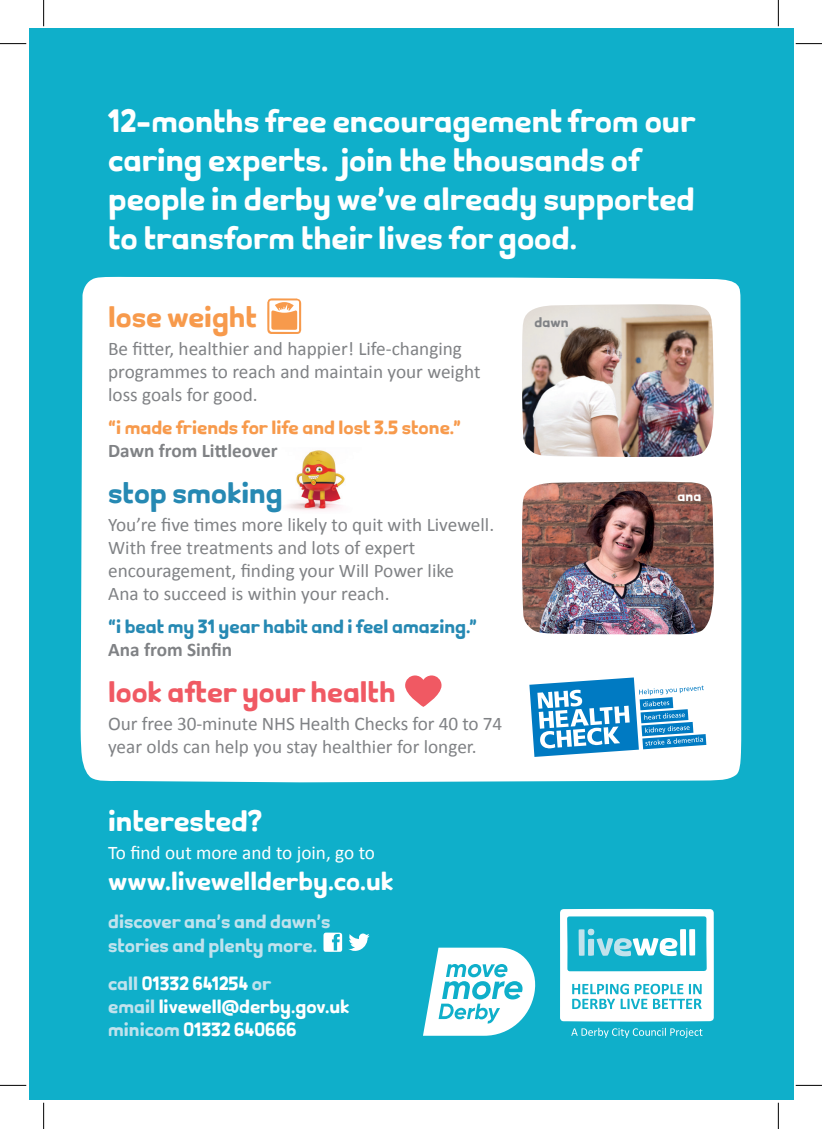
<style>
.page{position:relative;width:822px;height:1129px;background:#fff}
.page>*{position:absolute;margin:0;border:0;box-sizing:border-box;transform-origin:0 0}
.t1{font:32.38px/38.9px "byou";color:#fff}
.t2{font:29.75px "byou";color:#f05963}
.t3{font:29.75px "byou";color:#fff}
.t4{font:29.75px "byou";color:#2689b3}
.t5{font:29.75px "byou";color:#f79a4c}
.t6{font:26.25px "byou";color:#fff}
.t7{font:19.25px/23.1px "Calibri";color:#808285}
.t8{font:19.25px/23.1px "byou";color:#fff}
.t9{font:19.25px/23.1px "byou";color:#c0e2ed}
.t10{font:19.25px "byou";color:#f79a4c}
.t11{font:19.25px "byou";color:#2689b3}
.t12{font:700 19.25px "Calibri";color:#808285}
.t13{font:19.25px "Calibri";color:#fff}
.t14{font:14px "byou";color:#808285}
.t15{font:14px "byou";color:#fff}
.s1{color:#c0e2ed}
</style>
<div class="page">
<div style="left:29px;top:29px;width:764px;height:1071px;background:#0fafca"></div>
<svg style="left:571px;top:1028px;width:131px;height:10px"></svg>
<svg style="left:560px;top:909px;width:153px;height:113px"></svg>
<svg style="left:423px;top:948px;width:113px;height:88px"></svg>
<div style="left:81px;top:276px;width:660px;height:506px;background:#fff"></div>
<img style="left:521px;top:304px;width:192px;height:154px">
<svg style="left:267px;top:298px;width:34px;height:36px"></svg>
<img style="left:521px;top:482px;width:192px;height:153px">
<svg style="left:405px;top:675px;width:36px;height:32px"></svg>
<svg style="left:348px;top:933px;width:21px;height:18px"></svg>
<svg style="left:323px;top:933px;width:19px;height:19px"></svg>
<img style="left:277px;top:447px;width:85px;height:67px">
<svg style="left:529px;top:677px;width:177px;height:80px"></svg>
<svg style="left:0;top:43px;width:26px;height:1px"></svg>
<svg style="left:795px;top:43px;width:26px;height:1px"></svg>
<svg style="left:0;top:1085px;width:26px;height:1px"></svg>
<svg style="left:795px;top:1085px;width:26px;height:1px"></svg>
<svg style="left:43px;top:0;width:1px;height:26px"></svg>
<svg style="left:43px;top:1103px;width:1px;height:26px"></svg>
<svg style="left:777px;top:0;width:1px;height:26px"></svg>
<svg style="left:777px;top:1103px;width:1px;height:26px"></svg>
<h1 class="t1" style="left:108px;top:107px;width:588px">12-months free encouragement from our caring experts. Join the thousands of people in Derby we’ve already supported to transform their lives for good.</h1>
<h2 class="t5" style="left:108px;top:304px;width:150px">Lose weight</h2>
<p class="t7" style="left:108px;top:336px;width:374px">Be fitter, healthier and happier! Life-changing programmes to reach and maintain your weight loss goals for good.</p>
<p class="t10" style="left:108px;top:419px;width:354px">“I made friends for life and lost 3.5 stone.”</p>
<p class="t12" style="left:108px;top:439px;width:171px">Dawn from Littleover</p>
<h2 class="t4" style="left:108px;top:480px;width:176px">Stop Smoking</h2>
<p class="t7" style="left:108px;top:512px;width:387px">You’re five times more likely to quit with Livewell.<br>With free treatments and lots of expert encouragement, finding your Will Power like<br>Ana to succeed is within your reach.</p>
<p class="t11" style="left:108px;top:619px;width:370px">“I beat my 31 year habit and I feel amazing.”</p>
<p class="t12" style="left:108px;top:638px;width:125px">Ana from Sinfin</p>
<h2 class="t2" style="left:108px;top:679px;width:289px">Look after your health</h2>
<p class="t7" style="left:108px;top:711px;width:395px">Our free 30-minute NHS Health Checks for 40 to 74 year olds can help you stay healthier for longer.</p>
<h2 class="t3" style="left:108px;top:809px;width:155px">Interested?</h2>
<p class="t13" style="left:108px;top:841px;width:268px">To find out more and to join, go to</p>
<h3 class="t6" style="left:108px;top:871px;width:287px">www.livewellderby.co.uk</h3>
<p class="t9" style="left:108px;top:914px;width:224px">Discover Ana’s and Dawn’s stories and plenty more.</p>
<p class="t8" style="left:108px;top:975px;width:243px"><span class="s1">Call</span> 01332 641254 <span class="s1">or<br>Email</span> livewell@derby.gov.uk<br><span class="s1">Minicom</span> 01332 640666</p>
<p class="t14" style="left:534px;top:317px;width:35px">Dawn</p>
<p class="t15" style="left:677px;top:491px;width:25px">ana</p>
</div>
